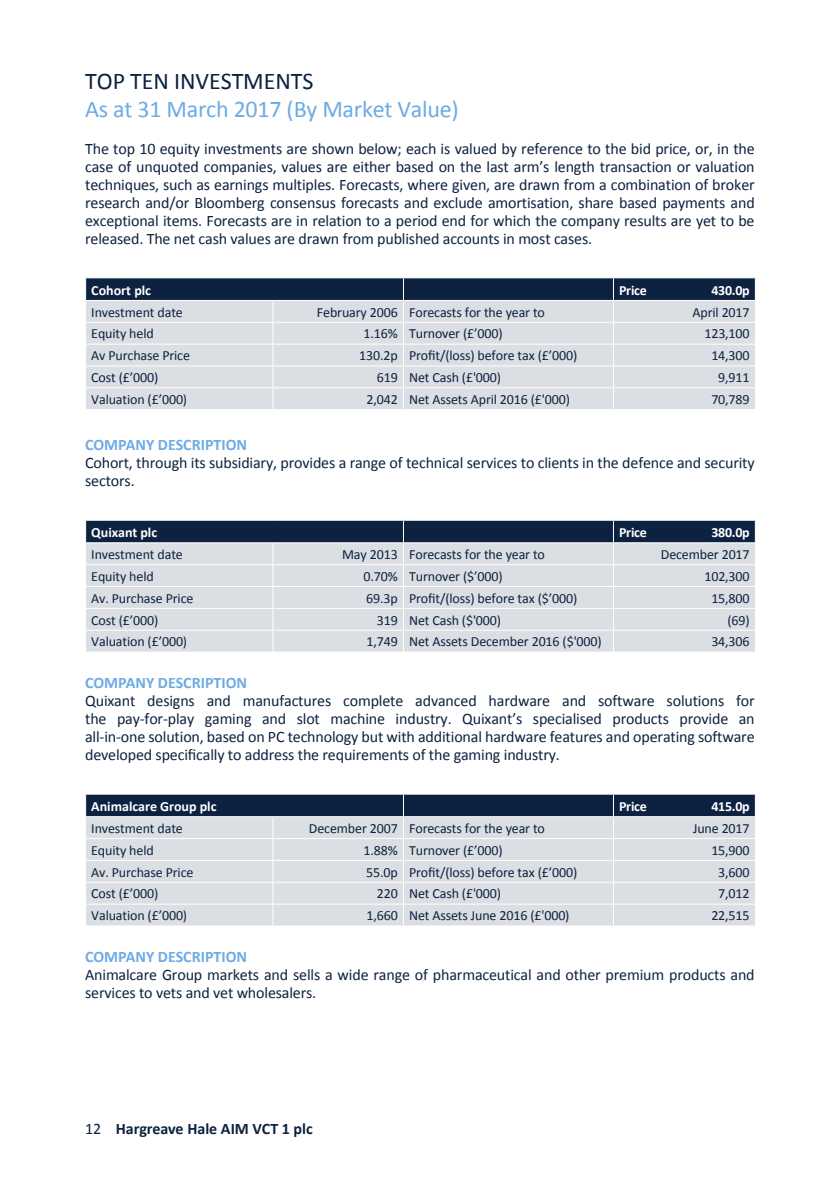
<style>
.page{position:relative;width:840px;height:1191px;background:#fff}
.page>*{position:absolute;margin:0;border:0;box-sizing:border-box;transform-origin:0 0}
.t1{font:24px "Calibri";letter-spacing:-.01em;color:#6dabe4}
.t2{font:24px "Calibri";letter-spacing:-.005em;color:#0d2240}
.t3{font:16px/18px "Calibri";letter-spacing:-.01em;color:#0d2240;text-align:justify}
.t4{font:700 16px "Calibri";color:#6dabe4}
.t5{font:700 16px "Calibri";color:#0d2240}
.t6{font:14px "Calibri";letter-spacing:-.01em;color:#0d2240}
.t7{font:700 14px "Calibri";letter-spacing:-.005em;color:#fff}
.s1{font-weight:400}
</style>
<div class="page">
<svg style="left:85px;top:278px;width:670px;height:131px;background:#bac0c8"></svg>
<svg style="left:85px;top:520px;width:670px;height:131px;background:#bbc1c9"></svg>
<svg style="left:85px;top:794px;width:670px;height:131px;background:#bbc0c9"></svg>
<h1 class="t2" style="left:85px;top:66px;width:230px">TOP TEN INVESTMENTS</h1>
<h1 class="t1" style="left:85px;top:94px;width:375px">As at 31 March 2017 (By Market Value)</h1>
<p class="t3" style="left:85px;top:139px;width:670px">The top 10 equity investments are shown below; each is valued by reference to the bid price, or, in the case of unquoted companies, values are either based on the last arm’s length transaction or valuation techniques, such as earnings multiples. Forecasts, where given, are drawn from a combination of broker research and/or Bloomberg consensus forecasts and exclude amortisation, share based payments and exceptional items. Forecasts are in relation to a period end for which the company results are yet to be released. The net cash values are drawn from published accounts in most cases.</p>
<p class="t7" style="left:91px;top:281px;width:61px">Cohort plc</p>
<p class="t7" style="left:618px;top:281px;width:29px">Price</p>
<p class="t7" style="left:711px;top:281px;width:40px">430.0p</p>
<p class="t6" style="left:91px;top:303px;width:93px">Investment date</p>
<p class="t6" style="left:317px;top:303px;width:229px">February 2006 Forecasts for the year to</p>
<p class="t6" style="left:692px;top:303px;width:59px">April 2017</p>
<p class="t6" style="left:91px;top:325px;width:64px">Equity held</p>
<p class="t6" style="left:363px;top:325px;width:141px">1.16% Turnover (£’000)</p>
<p class="t6" style="left:704px;top:325px;width:47px">123,100</p>
<p class="t6" style="left:91px;top:347px;width:100px">Av Purchase Price</p>
<p class="t6" style="left:359px;top:347px;width:219px">130.2p Profit/(loss) before tax (£’000)</p>
<p class="t6" style="left:711px;top:347px;width:40px">14,300</p>
<p class="t6" style="left:91px;top:369px;width:68px">Cost (£’000)</p>
<p class="t6" style="left:376px;top:369px;width:126px">619 Net Cash (£'000)</p>
<p class="t6" style="left:718px;top:369px;width:33px">9,911</p>
<p class="t6" style="left:91px;top:391px;width:97px">Valuation (£’000)</p>
<p class="t6" style="left:366px;top:391px;width:205px">2,042 Net Assets April 2016 (£'000)</p>
<p class="t6" style="left:711px;top:391px;width:40px">70,789</p>
<p class="t4" style="left:85px;top:434px;width:163px">COMPANY DESCRIPTION</p>
<p class="t3" style="left:85px;top:453px;width:670px">Cohort, through its subsidiary, provides a range of technical services to clients in the defence and security sectors.</p>
<p class="t7" style="left:91px;top:523px;width:67px">Quixant plc</p>
<p class="t7" style="left:618px;top:523px;width:29px">Price</p>
<p class="t7" style="left:711px;top:523px;width:40px">380.0p</p>
<p class="t6" style="left:91px;top:545px;width:93px">Investment date</p>
<p class="t6" style="left:342px;top:545px;width:204px">May 2013 Forecasts for the year to</p>
<p class="t6" style="left:660px;top:545px;width:90px">December 2017</p>
<p class="t6" style="left:91px;top:567px;width:64px">Equity held</p>
<p class="t6" style="left:363px;top:567px;width:141px">0.70% Turnover ($’000)</p>
<p class="t6" style="left:704px;top:567px;width:47px">102,300</p>
<p class="t6" style="left:91px;top:589px;width:104px">Av. Purchase Price</p>
<p class="t6" style="left:366px;top:589px;width:212px">69.3p Profit/(loss) before tax ($’000)</p>
<p class="t6" style="left:711px;top:589px;width:40px">15,800</p>
<p class="t6" style="left:91px;top:611px;width:68px">Cost (£’000)</p>
<p class="t6" style="left:376px;top:611px;width:126px">319 Net Cash ($'000)</p>
<p class="t6" style="left:727px;top:611px;width:24px">(69)</p>
<p class="t6" style="left:91px;top:633px;width:97px">Valuation (£’000)</p>
<p class="t6" style="left:366px;top:633px;width:237px">1,749 Net Assets December 2016 ($'000)</p>
<p class="t6" style="left:711px;top:633px;width:40px">34,306</p>
<p class="t4" style="left:85px;top:672px;width:163px">COMPANY DESCRIPTION</p>
<p class="t3" style="left:85px;top:691px;width:670px">Quixant designs and manufactures complete advanced hardware and software solutions for the pay-for-play gaming and slot machine industry. Quixant’s specialised products provide an all-in-one solution, based on PC technology but with additional hardware features and operating software developed specifically to address the requirements of the gaming industry.</p>
<p class="t7" style="left:91px;top:797px;width:127px">Animalcare Group plc</p>
<p class="t7" style="left:618px;top:797px;width:29px">Price</p>
<p class="t7" style="left:711px;top:797px;width:40px">415.0p</p>
<p class="t6" style="left:91px;top:819px;width:93px">Investment date</p>
<p class="t6" style="left:309px;top:819px;width:237px">December 2007 Forecasts for the year to</p>
<p class="t6" style="left:692px;top:819px;width:58px">June 2017</p>
<p class="t6" style="left:91px;top:841px;width:64px">Equity held</p>
<p class="t6" style="left:363px;top:841px;width:141px">1.88% Turnover (£’000)</p>
<p class="t6" style="left:711px;top:841px;width:40px">15,900</p>
<p class="t6" style="left:91px;top:863px;width:104px">Av. Purchase Price</p>
<p class="t6" style="left:366px;top:863px;width:212px">55.0p Profit/(loss) before tax (£’000)</p>
<p class="t6" style="left:718px;top:863px;width:33px">3,600</p>
<p class="t6" style="left:91px;top:885px;width:68px">Cost (£’000)</p>
<p class="t6" style="left:376px;top:885px;width:126px">220 Net Cash (£'000)</p>
<p class="t6" style="left:718px;top:885px;width:33px">7,012</p>
<p class="t6" style="left:91px;top:907px;width:97px">Valuation (£’000)</p>
<p class="t6" style="left:366px;top:907px;width:204px">1,660 Net Assets June 2016 (£'000)</p>
<p class="t6" style="left:711px;top:907px;width:40px">22,515</p>
<p class="t4" style="left:85px;top:946px;width:163px">COMPANY DESCRIPTION</p>
<p class="t3" style="left:85px;top:965px;width:670px">Animalcare Group markets and sells a wide range of pharmaceutical and other premium products and services to vets and vet wholesalers.</p>
<p class="t5" style="left:85px;top:1118px;width:229px"><span class="s1">12</span> Hargreave Hale AIM VCT 1 plc</p>
</div>
